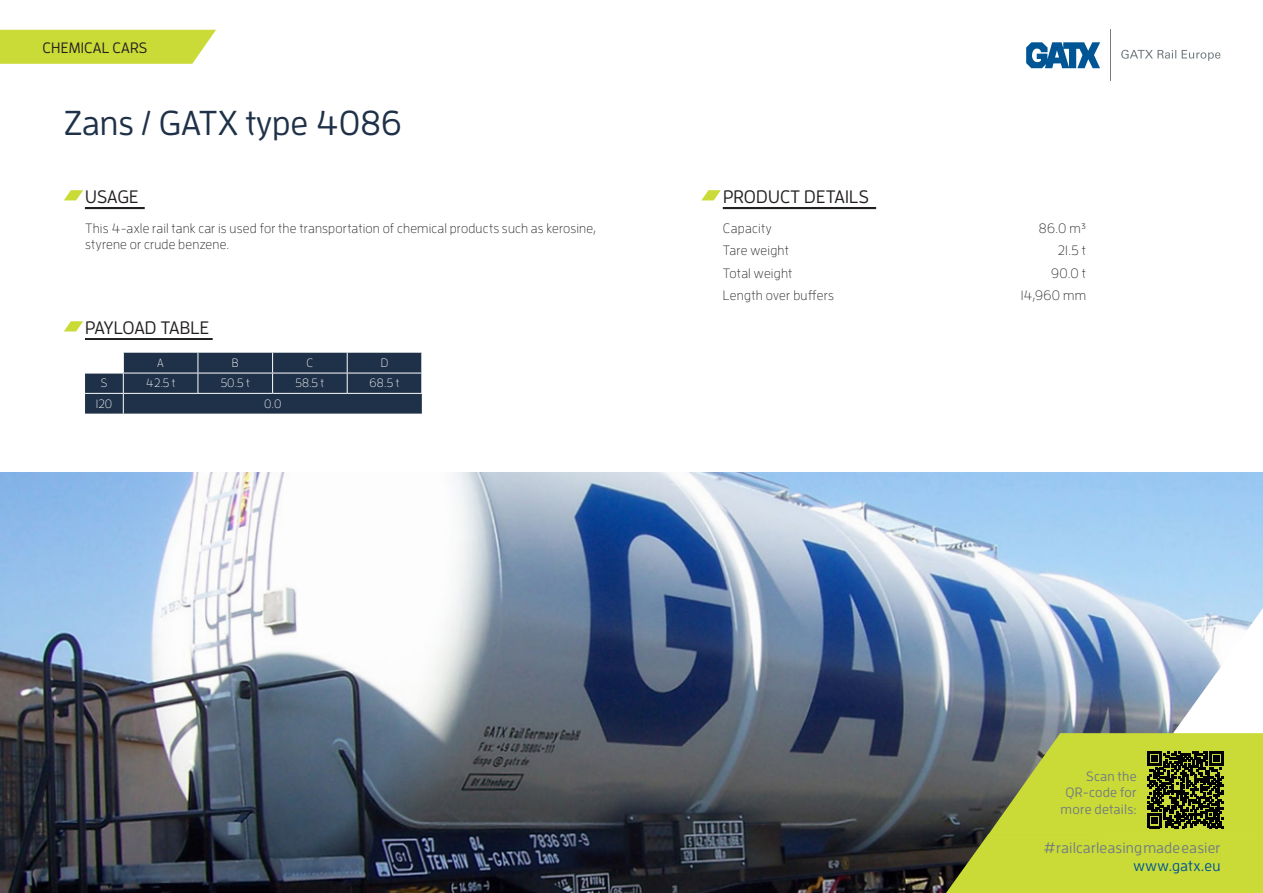
<style>
.page{position:relative;width:1263px;height:893px;background:#fff}
.page>*{position:absolute;margin:0;border:0;box-sizing:border-box;transform-origin:0 0}
.oberster_header{font:500 34.5px "Enzo Pro";color:#1f3148}
.blockheader{font:500 18px "Enzo Pro";letter-spacing:.01em;color:#231f20}
.blockheader-2{font:500 18px "Enzo Pro";letter-spacing:-.01em;color:#231f20}
.t1{font:500 15px "Enzo Pro";letter-spacing:.01em;color:#737c80}
.blockheader-3{font:500 15px "Enzo Pro";letter-spacing:.01em;color:#231f20}
.body_small{font:500 15px "Enzo Pro";letter-spacing:.025em;color:#005594}
.body{font:300 13.5px/16.2px "Enzo Pro";letter-spacing:.015em;color:#231f20}
.body_small-2{font:500 13.5px/16.2px "Enzo Pro";letter-spacing:.02em;color:#737c80;text-align:right}
.t2{font:300 12px "Enzo Pro";color:#fff}
</style>
<div class="page">
<img style="left:0;top:472px;width:1263px;height:421px">
<svg style="left:0;top:30px;width:216px;height:34px;background:#cddd43"></svg>
<svg style="left:1121px;top:50px;width:99px;height:11px"></svg>
<svg style="left:1026px;top:42px;width:74px;height:26px"></svg>
<hr style="left:1110px;top:30px;width:1px;height:51px;background:#737c80">
<svg style="left:946px;top:733px;width:317px;height:160px;background:#a3b038"></svg>
<div style="left:85px;top:207px;width:60px;height:2px;border:1px solid #231f20"></div>
<svg style="left:64px;top:190px;width:19px;height:10px"></svg>
<div style="left:723px;top:207px;width:153px;height:2px;border:1px solid #231f20"></div>
<svg style="left:701px;top:190px;width:20px;height:10px"></svg>
<div style="left:85px;top:338px;width:128px;height:2px;border:1px solid #231f20"></div>
<svg style="left:85px;top:353px;width:337px;height:61px;background:#304156"></svg>
<hr style="left:273px;top:393px;width:74px;height:1px;background:#fff">
<hr style="left:347px;top:393px;width:75px;height:1px;background:#fff">
<svg style="left:64px;top:321px;width:19px;height:10px"></svg>
<p class="blockheader-3" style="left:43px;top:39px;width:106px">CHEMICAL CARS</p>
<p class="oberster_header" style="left:64px;top:102px;width:339px">Zans / GATX type 4086</p>
<p class="blockheader" style="left:85px;top:186px;width:55px">USAGE</p>
<p class="body" style="left:85px;top:220px;width:512px">This 4-axle rail tank car is used for the transportation of chemical products such as kerosine, styrene or crude benzene.</p>
<p class="blockheader-2" style="left:85px;top:317px;width:126px">PAYLOAD TABLE</p>
<p class="t2" style="left:157px;top:356px;width:8px">A</p>
<p class="t2" style="left:232px;top:356px;width:8px">B</p>
<p class="t2" style="left:307px;top:356px;width:8px">C</p>
<p class="t2" style="left:381px;top:356px;width:9px">D</p>
<p class="t2" style="left:101px;top:376px;width:8px">S</p>
<p class="t2" style="left:146px;top:376px;width:31px">42.5 t</p>
<p class="t2" style="left:221px;top:376px;width:30px">50.5 t</p>
<p class="t2" style="left:296px;top:376px;width:30px">58.5 t</p>
<p class="t2" style="left:369px;top:376px;width:32px">68.5 t</p>
<p class="t2" style="left:96px;top:396px;width:18px">120</p>
<p class="t2" style="left:264px;top:396px;width:19px">0.0</p>
<p class="blockheader" style="left:723px;top:186px;width:147px">PRODUCT DETAILS</p>
<p class="body" style="left:723px;top:220px;width:50px">Capacity</p>
<p class="body" style="left:1039px;top:220px;width:48px">86.0 m³</p>
<p class="body" style="left:723px;top:242px;width:68px">Tare weight</p>
<p class="body" style="left:1058px;top:242px;width:30px">21.5 t</p>
<p class="body" style="left:723px;top:265px;width:71px">Total weight</p>
<p class="body" style="left:1051px;top:265px;width:36px">90.0 t</p>
<p class="body" style="left:723px;top:287px;width:112px">Length over buffers</p>
<p class="body" style="left:1021px;top:287px;width:67px">14,960 mm</p>
<p class="body_small-2" style="left:1061px;top:768px;width:78px">Scan the<br>QR-code for more details:</p>
<p class="t1" style="left:1043px;top:838px;width:178px">#railcarleasingmadeeasier</p>
<p class="body_small" style="left:1133px;top:856px;width:88px">www.gatx.eu</p>
</div>
